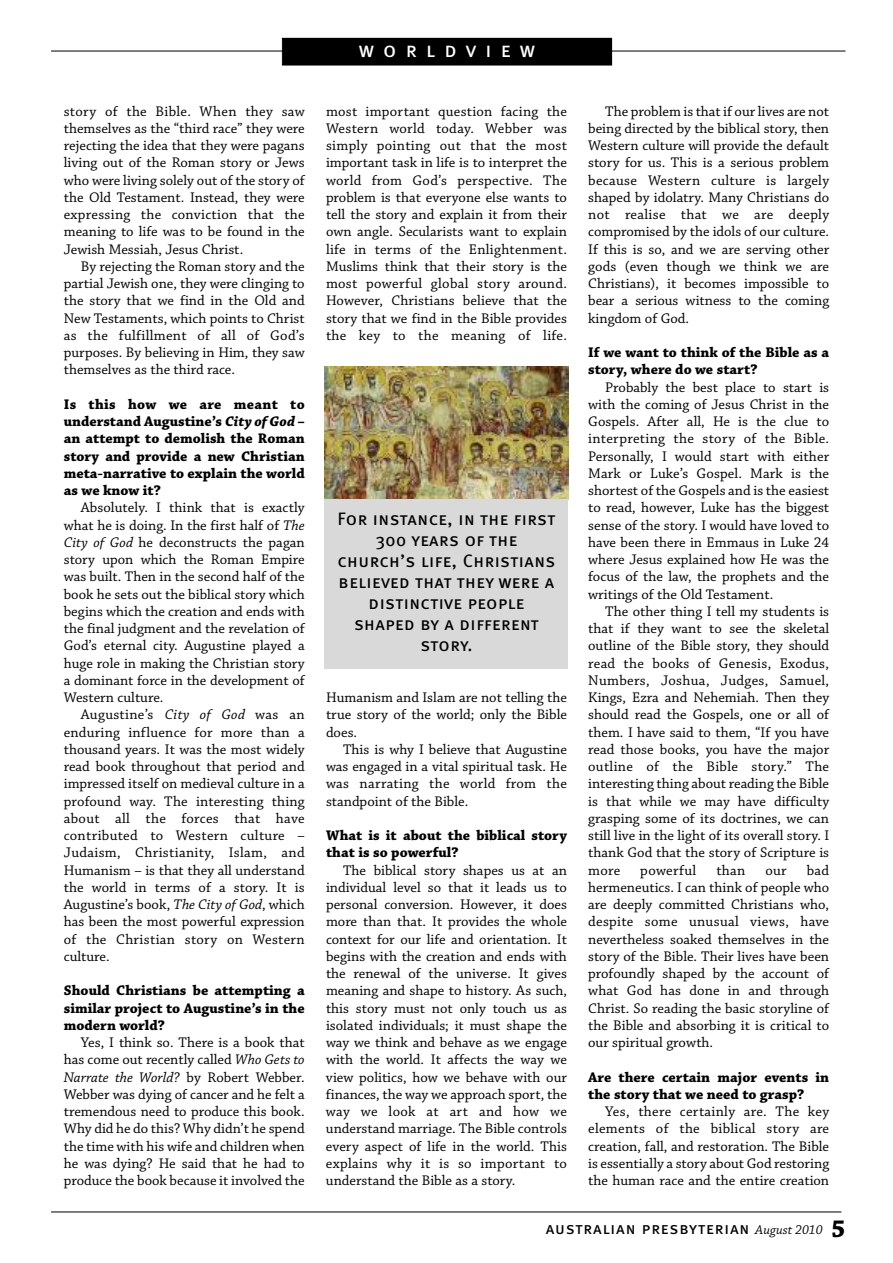
<style>
.page{position:relative;width:893px;height:1263px;background:#fff}
.page>*{position:absolute;margin:0;border:0;box-sizing:border-box;transform-origin:0 0}
.t1{font:21px "Meta Book Caps";letter-spacing:.45em;color:#fff}
.t2{font:18px/21px "Meta Book Caps";letter-spacing:.03em;color:#000;text-align:center}
.t3{font:16.5px "Meta Book Caps";letter-spacing:.055em;color:#000}
.t4{font:14.7px/17.2px "Chaparral Pro";color:#000;text-align:justify}
.t5{font:700 14.7px/17.2px "Chaparral Pro";color:#000}
.t6{font:14.7px "Chaparral Pro";letter-spacing:.02em;color:#000}
.s1{font-style:italic}
.s2{font-family:"Chaparral Pro";font-style:italic;font-size:13.5px}
.s3{font-family:"Chaparral Pro";font-weight:700;font-size:25.5px}
</style>
<div class="page">
<hr style="left:51px;top:51px;width:794px;height:1px;background:#000">
<div style="left:283px;top:39px;width:328px;height:26px;background:#000"></div>
<div style="left:282px;top:38px;width:330px;height:27px;border:1px solid #000"></div>
<hr style="left:51px;top:1212px;width:790px;height:1px;background:#000">
<img style="left:325px;top:367px;width:243px;height:133px">
<div style="left:325px;top:500px;width:243px;height:169px;background:#d9d9d9"></div>
<p class="t4" style="left:64px;top:103px;width:242px">story of the Bible. When they saw themselves as the “third race” they were rejecting the idea that they were pagans living out of the Roman story or Jews who were living solely out of the story of the Old Testament. Instead, they were expressing the conviction that the meaning to life was to be found in the Jewish Messiah, Jesus Christ.</p>
<p class="t4" style="left:64px;top:258px;width:242px;text-indent:17px">By rejecting the Roman story and the partial Jewish one, they were clinging to the story that we find in the Old and New Testaments, which points to Christ as the fulfillment of all of God’s purposes. By believing in Him, they saw themselves as the third race.</p>
<p class="t5" style="left:64px;top:396px;width:242px;text-align:justify">Is this how we are meant to understand Augustine’s <span class="s1">City of God</span> – an attempt to demolish the Roman story and provide a new Christian meta-narrative to explain the world as we know it?</p>
<p class="t4" style="left:64px;top:500px;width:242px;text-indent:17px">Absolutely. I think that is exactly what he is doing. In the first half of <span class="s1">The City of God</span> he deconstructs the pagan story upon which the Roman Empire was built. Then in the second half of the book he sets out the biblical story which begins which the creation and ends with the final judgment and the revelation of God’s eternal city. Augustine played a huge role in making the Christian story a dominant force in the development of Western culture.</p>
<p class="t4" style="left:64px;top:707px;width:242px;text-indent:17px">Augustine’s <span class="s1">City of God</span> was an enduring influence for more than a thousand years. It was the most widely read book throughout that period and impressed itself on medieval culture in a profound way. The interesting thing about all the forces that have contributed to Western culture – Judaism, Christianity, Islam, and Humanism – is that they all understand the world in terms of a story. It is Augustine’s book, <span class="s1">The City of God</span>, which has been the most powerful expression of the Christian story on Western culture.</p>
<p class="t5" style="left:64px;top:983px;width:242px;text-align:justify">Should Christians be attempting a similar project to Augustine’s in the modern world?</p>
<p class="t4" style="left:64px;top:1034px;width:242px;text-indent:17px">Yes, I think so. There is a book that has come out recently called <span class="s1">Who Gets to Narrate the World?</span> by Robert Webber.<br>Webber was dying of cancer and he felt a tremendous need to produce this book.<br>Why did he do this? Why didn’t he spend the time with his wife and children when he was dying? He said that he had to produce the book because it involved the</p>
<h1 class="t1" style="left:359px;top:37px;width:177px">worldview</h1>
<p class="t4" style="left:326px;top:103px;width:242px">most important question facing the Western world today. Webber was simply pointing out that the most important task in life is to interpret the world from God’s perspective. The problem is that everyone else wants to tell the story and explain it from their own angle. Secularists want to explain life in terms of the Enlightenment.<br>Muslims think that their story is the most powerful global story around.<br>However, Christians believe that the story that we find in the Bible provides the key to the meaning of life.</p>
<p class="t2" style="left:337px;top:508px;width:220px">For instance, in the first<br>300 years of the church’s life, Christians believed that they were a distinctive people shaped by a different story.</p>
<p class="t4" style="left:326px;top:689px;width:242px">Humanism and Islam are not telling the true story of the world; only the Bible does.</p>
<p class="t4" style="left:326px;top:741px;width:242px;text-indent:17px">This is why I believe that Augustine was engaged in a vital spiritual task. He was narrating the world from the standpoint of the Bible.</p>
<p class="t5" style="left:326px;top:827px;width:242px">What is it about the biblical story that is so powerful?</p>
<p class="t4" style="left:326px;top:862px;width:242px;text-indent:17px">The biblical story shapes us at an individual level so that it leads us to personal conversion. However, it does more than that. It provides the whole context for our life and orientation. It begins with the creation and ends with the renewal of the universe. It gives meaning and shape to history. As such, this story must not only touch us as isolated individuals; it must shape the way we think and behave as we engage with the world. It affects the way we view politics, how we behave with our finances, the way we approach sport, the way we look at art and how we understand marriage. The Bible controls every aspect of life in the world. This explains why it is so important to understand the Bible as a story.</p>
<p class="t4" style="left:588px;top:103px;width:242px;text-indent:17px">The problem is that if our lives are not being directed by the biblical story, then Western culture will provide the default story for us. This is a serious problem because Western culture is largely shaped by idolatry. Many Christians do not realise that we are deeply compromised by the idols of our culture.<br>If this is so, and we are serving other gods (even though we think we are Christians), it becomes impossible to bear a serious witness to the coming kingdom of God.</p>
<p class="t5" style="left:588px;top:344px;width:242px">If we want to think of the Bible as a story, where do we start?</p>
<p class="t4" style="left:588px;top:379px;width:242px;text-indent:17px">Probably the best place to start is with the coming of Jesus Christ in the Gospels. After all, He is the clue to interpreting the story of the Bible.<br>Personally, I would start with either Mark or Luke’s Gospel. Mark is the shortest of the Gospels and is the easiest to read, however, Luke has the biggest sense of the story. I would have loved to have been there in Emmaus in Luke 24 where Jesus explained how He was the focus of the law, the prophets and the writings of the Old Testament.</p>
<p class="t4" style="left:588px;top:603px;width:242px;text-indent:17px">The other thing I tell my students is that if they want to see the skeletal outline of the Bible story, they should read the books of Genesis, Exodus, Numbers, Joshua, Judges, Samuel, Kings, Ezra and Nehemiah. Then they should read the Gospels, one or all of them. I have said to them, “If you have read those books, you have the major outline of the Bible story.” The interesting thing about reading the Bible is that while we may have difficulty grasping some of its doctrines, we can still live in the light of its overall story. I thank God that the story of Scripture is more</p>
<p class="t4" style="left:588px;top:862px;width:242px;text-indent:219px">bad hermeneutics. I can think of people who are deeply committed Christians who, despite some unusual views, have nevertheless soaked themselves in the story of the Bible. Their lives have been profoundly shaped by the account of what God has done in and through Christ. So reading the basic storyline of the Bible and absorbing it is critical to our spiritual growth.</p>
<p class="t5" style="left:588px;top:1069px;width:242px">Are there certain major events in the story that we need to grasp?</p>
<p class="t4" style="left:588px;top:1103px;width:242px;text-indent:17px">Yes, there certainly are. The key elements of the biblical story are creation, fall, and restoration. The Bible is essentially a story about God restoring the human race and the entire creation</p>
<p class="t6" style="left:640px;top:862px;width:58px">powerful</p>
<p class="t4" style="left:716px;top:862px;width:31px">than</p>
<p class="t4" style="left:765px;top:862px;width:23px">our</p>
<p class="t3" style="left:546px;top:1218px;width:301px">australian presbyterian <span class="s2">August 2010</span> <span class="s3">5</span></p>
</div>
